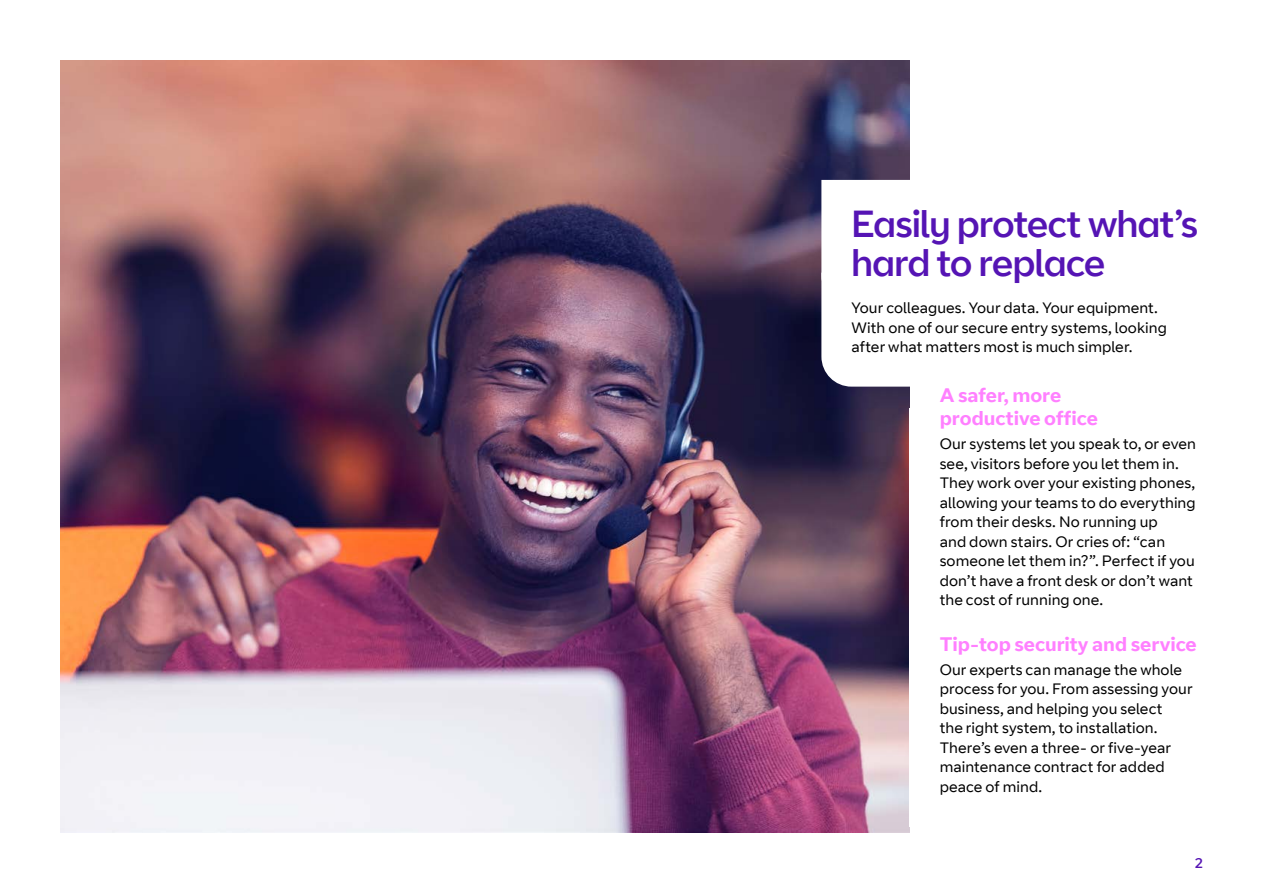
<style>
.page{position:relative;width:1263px;height:893px;background:#fff}
.page>*{position:absolute;margin:0;border:0;box-sizing:border-box;transform-origin:0 0}
.t1{font:37.5px/39px "BT Curve Headline";letter-spacing:-.015em;color:#5514b4}
.t2{font:700 19.5px/23.4px "BT Curve";letter-spacing:-.005em;color:#ff80ff}
.t3{font:15px/19.5px "BT Curve";letter-spacing:.005em;color:#000}
.t4{font:14.25px "BT Curve Headline";color:#5514b4}
</style>
<div class="page">
<img style="left:60px;top:61px;width:850px;height:772px">
<svg style="left:821px;top:180px;width:89px;height:93px"></svg>
<svg style="left:821px;top:273px;width:89px;height:114px"></svg>
<h1 class="t1" style="left:851px;top:206px;width:348px">Easily protect what’s hard to replace</h1>
<p class="t3" style="left:851px;top:299px;width:317px">Your colleagues. Your data. Your equipment.<br>With one of our secure entry systems, looking after what matters most is much simpler.</p>
<h2 class="t2" style="left:940px;top:384px;width:160px">A safer, more productive office</h2>
<p class="t3" style="left:940px;top:435px;width:258px">Our systems let you speak to, or even see, visitors before you let them in.<br>They work over your existing phones, allowing your teams to do everything from their desks. No running up<br>and down stairs. Or cries of: “can someone let them in?”. Perfect if you don’t have a front desk or don’t want the cost of running one.</p>
<h2 class="t2" style="left:940px;top:633px;width:259px">Tip-top security and service</h2>
<p class="t3" style="left:940px;top:660px;width:254px">Our experts can manage the whole process for you. From assessing your business, and helping you select<br>the right system, to installation.<br>There’s even a three- or five-year maintenance contract for added peace of mind.</p>
<p class="t4" style="left:1195px;top:855px;width:9px">2</p>
</div>
